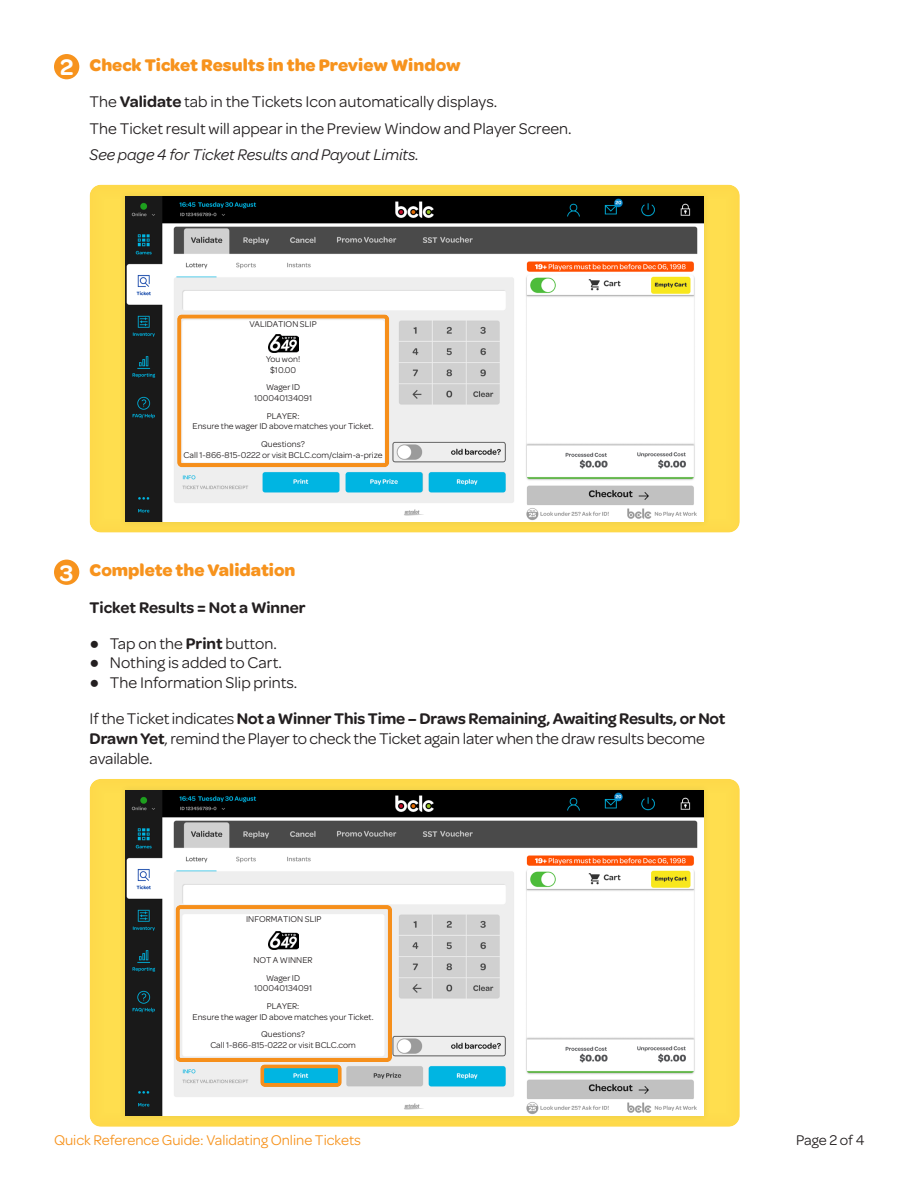
<style>
.page{position:relative;width:918px;height:1188px;background:#fff}
.page>*{position:absolute;margin:0;border:0;box-sizing:border-box;transform-origin:0 0}
.t1{font:600 24px "Omnes";color:#fff}
.Body{font:700 18px "Omnes";color:#f7931d}
.Body-2{font:16.5px/19.8px "Omnes";color:#231f20}
.Body-3{font:italic 16.5px "Omnes";color:#231f20}
.Body-4{font:600 16.5px "Omnes";color:#231f20}
.t2{font:15px "Omnes";color:#f7931d}
.t3{font:15px "Omnes";color:#231f20}
.t4{font:9px "Omnes";color:#231f20}
.s1{font-weight:600}
.s2{font-family:"Arial"}
</style>
<div class="page">
<div style="left:89px;top:184px;width:651px;height:349px;background:#fedc4c"></div>
<div style="left:118px;top:189px;width:593px;height:339px;background:#231f20;opacity:.1"></div>
<img style="left:126px;top:196px;width:578px;height:325px">
<div style="left:176px;top:314px;width:216px;height:155px;background:#f7931d;opacity:.12"></div>
<img style="left:268px;top:335px;width:30px;height:18px">
<div style="left:54px;top:54px;width:25px;height:25px;background:#f7931d;border-radius:50%"></div>
<div style="left:54px;top:560px;width:25px;height:25px;background:#f7931d;border-radius:50%"></div>
<div style="left:89px;top:778px;width:651px;height:349px;background:#fedc4c"></div>
<div style="left:118px;top:783px;width:593px;height:340px;background:#231f20;opacity:.1"></div>
<img style="left:126px;top:790px;width:578px;height:325px">
<div style="left:259px;top:1063px;width:85px;height:26px;background:#f7931d;opacity:.12"></div>
<div style="left:174px;top:905px;width:221px;height:159px;background:#f7931d;opacity:.12"></div>
<img style="left:268px;top:931px;width:30px;height:18px">
<p class="t1" style="left:60px;top:50px;width:15px">2</p>
<p class="Body" style="left:90px;top:52px;width:372px">Check Ticket Results in the Preview Window</p>
<p class="Body-2" style="left:90px;top:91px;width:409px">The <span class="s1">Validate</span> tab in the Tickets Icon automatically displays.</p>
<p class="Body-2" style="left:90px;top:117px;width:484px">The Ticket result will appear in the Preview Window and Player Screen.</p>
<p class="Body-3" style="left:90px;top:144px;width:331px">See page 4 for Ticket Results and Payout Limits.</p>
<p class="t4" style="left:250px;top:318px;width:69px">VALIDATION SLIP</p>
<p class="t4" style="left:266px;top:353px;width:36px">You won!</p>
<p class="t4" style="left:270px;top:364px;width:28px">$10.00</p>
<p class="t4" style="left:266px;top:381px;width:36px">Wager ID</p>
<p class="t4" style="left:254px;top:392px;width:60px">100040134091</p>
<p class="t4" style="left:267px;top:410px;width:34px">PLAYER:</p>
<p class="t4" style="left:193px;top:420px;width:183px">Ensure the wager ID above matches your Ticket.</p>
<p class="t4" style="left:261px;top:438px;width:45px">Questions?</p>
<p class="t4" style="left:184px;top:449px;width:200px">Call 1-866-815-0222 or visit BCLC.com/claim-a-prize</p>
<p class="t1" style="left:60px;top:555px;width:15px">3</p>
<p class="Body" style="left:90px;top:557px;width:207px">Complete the Validation</p>
<p class="Body-4" style="left:90px;top:595px;width:218px">Ticket Results = Not a Winner</p>
<p class="Body-2" style="left:90px;top:632px;width:189px"><span class="s2">●</span> Tap on the <span class="s1">Print</span> button.</p>
<p class="Body-2" style="left:90px;top:652px;width:194px"><span class="s2">●</span> Nothing is added to Cart.</p>
<p class="Body-2" style="left:90px;top:672px;width:209px"><span class="s2">●</span> The Information Slip prints.</p>
<p class="Body-2" style="left:90px;top:708px;width:637px">If the Ticket indicates <span class="s1">Not a Winner This Time – Draws Remaining, Awaiting Results, or Not<br>Drawn Yet</span>, remind the Player to check the Ticket again later when the draw results become available.</p>
<p class="t4" style="left:246px;top:913px;width:77px">INFORMATION SLIP</p>
<p class="t4" style="left:254px;top:954px;width:61px">NOT A WINNER</p>
<p class="t4" style="left:266px;top:971px;width:36px">Wager ID</p>
<p class="t4" style="left:254px;top:982px;width:60px">100040134091</p>
<p class="t4" style="left:267px;top:1000px;width:34px">PLAYER:</p>
<p class="t4" style="left:193px;top:1011px;width:183px">Ensure the wager ID above matches your Ticket.</p>
<p class="t4" style="left:261px;top:1028px;width:45px">Questions?</p>
<p class="t4" style="left:210px;top:1039px;width:147px">Call 1-866-815-0222 or visit BCLC.com</p>
<p class="t2" style="left:54px;top:1129px;width:309px">Quick Reference Guide: Validating Online Tickets</p>
<p class="t3" style="left:796px;top:1129px;width:70px">Page 2 of 4</p>
</div>
